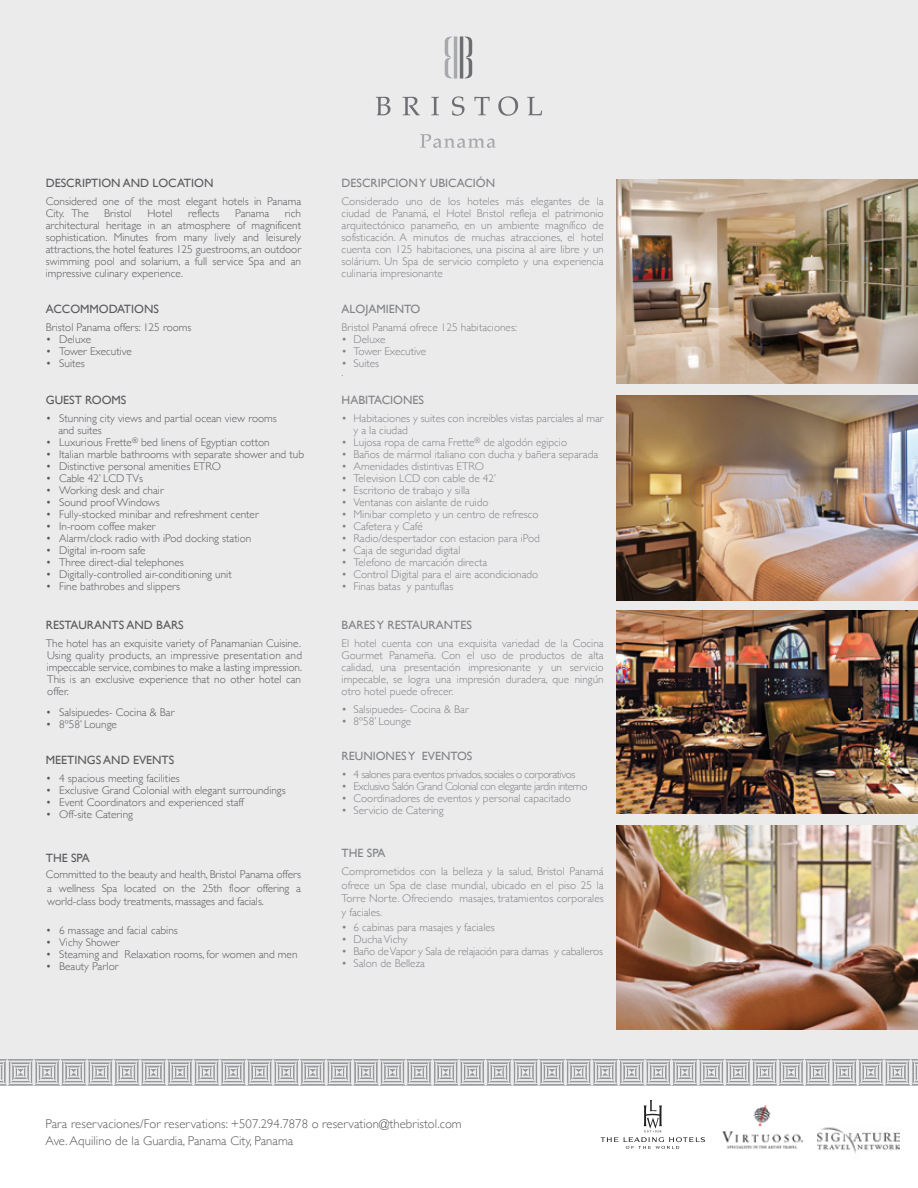
<style>
.page{position:relative;width:918px;height:1188px;background:#ebebec}
.page>*{position:absolute;margin:0;border:0;box-sizing:border-box;transform-origin:0 0}
.t1{font:300 12.75px/17px "Gill Sans";letter-spacing:.005em;color:#58595b}
.t2{font:12px "Gill Sans";color:#58595b}
.t3{font:12px "Gill Sans";color:#808285}
.t4{font:300 11.25px/12px "Gill Sans";color:#58595b;text-align:justify}
.t5{font:300 11.25px/12px "Gill Sans";color:#808285;text-align:justify}
.t6{font:300 11.25px "Gill Sans";letter-spacing:-.04em;color:#808285}
.t7{font:300 11.25px "Gill Sans";letter-spacing:-.02em;color:#808285}
</style>
<div class="page">
<div style="left:0;top:1072px;width:918px;height:116px;background:#fff"></div>
<svg style="left:420px;top:134px;width:76px;height:14px"></svg>
<svg style="left:445px;top:36px;width:27px;height:43px"></svg>
<svg style="left:376px;top:96px;width:166px;height:20px"></svg>
<svg style="left:0;top:1059px;width:918px;height:27px"></svg>
<img style="left:617px;top:611px;width:301px;height:203px">
<img style="left:617px;top:826px;width:301px;height:203px">
<img style="left:617px;top:180px;width:301px;height:203px">
<svg style="left:601px;top:1100px;width:104px;height:49px"></svg>
<img style="left:817px;top:1127px;width:83px;height:26px">
<img style="left:722px;top:1105px;width:81px;height:44px">
<img style="left:617px;top:395px;width:301px;height:205px">
<p class="t2" style="left:46px;top:176px;width:169px">DESCRIPTION AND LOCATION</p>
<p class="t4" style="left:46px;top:195px;width:257px">Considered one of the most elegant hotels in Panama<br>City. The</p>
<p class="t4" style="left:104px;top:207px;width:29px">Bristol</p>
<p class="t4" style="left:148px;top:207px;width:27px">Hotel</p>
<p class="t4" style="left:188px;top:207px;width:33px">reflects</p>
<p class="t4" style="left:235px;top:207px;width:36px">Panama</p>
<p class="t4" style="left:46px;top:207px;width:257px;text-indent:239px">rich architectural heritage in an atmosphere of magnificent sophistication. Minutes from many lively and leisurely attractions, the hotel features 125 guestrooms, an outdoor swimming pool and solarium, a full service Spa and an impressive culinary experience.</p>
<p class="t2" style="left:46px;top:302px;width:115px">ACCOMMODATIONS</p>
<p class="t4" style="left:46px;top:321px;width:147px">Bristol Panama offers: 125 rooms</p>
<p class="t4" style="left:46px;top:333px;width:47px">• Deluxe</p>
<p class="t4" style="left:46px;top:345px;width:88px">• Tower Executive</p>
<p class="t4" style="left:46px;top:357px;width:41px">• Suites</p>
<p class="t2" style="left:46px;top:393px;width:82px">GUEST ROOMS</p>
<p class="t4" style="left:58px;top:412px;width:220px;text-indent:-13px">• Stunning city views and partial ocean view rooms and suites</p>
<p class="t4" style="left:46px;top:436px;width:225px">• Luxurious Frette<sup>®</sup> bed linens of Egyptian cotton</p>
<p class="t4" style="left:46px;top:448px;width:260px">• Italian marble bathrooms with separate shower and tub</p>
<p class="t4" style="left:46px;top:460px;width:177px">• Distinctive personal amenities ETRO</p>
<p class="t4" style="left:46px;top:472px;width:99px">• Cable 42’ LCD TVs</p>
<p class="t4" style="left:46px;top:484px;width:119px">• Working desk and chair</p>
<p class="t4" style="left:46px;top:496px;width:115px">• Sound proof Windows</p>
<p class="t4" style="left:46px;top:508px;width:214px">• Fully-stocked minibar and refreshment center</p>
<p class="t4" style="left:46px;top:520px;width:111px">• In-room coffee maker</p>
<p class="t4" style="left:46px;top:532px;width:207px">• Alarm/clock radio with iPod docking station</p>
<p class="t4" style="left:46px;top:544px;width:101px">• Digital in-room safe</p>
<p class="t4" style="left:46px;top:556px;width:140px">• Three direct-dial telephones</p>
<p class="t4" style="left:46px;top:568px;width:187px">• Digitally-controlled air-conditioning unit</p>
<p class="t4" style="left:46px;top:580px;width:136px">• Fine bathrobes and slippers</p>
<p class="t2" style="left:46px;top:618px;width:139px">RESTAURANTS AND BARS</p>
<p class="t4" style="left:46px;top:637px;width:258px">The hotel has an exquisite variety of Panamanian Cuisine.<br>Using quality products, an impressive presentation and impeccable service, combines to make a lasting impression.<br>This is an exclusive experience that no other hotel can offer.</p>
<p class="t4" style="left:46px;top:706px;width:130px">• Salsipuedes- Cocina &amp; Bar</p>
<p class="t4" style="left:46px;top:718px;width:73px">• 8º58’ Lounge</p>
<p class="t2" style="left:46px;top:753px;width:130px">MEETINGS AND EVENTS</p>
<p class="t4" style="left:46px;top:772px;width:136px">• 4 spacious meeting facilities</p>
<p class="t4" style="left:46px;top:784px;width:241px">• Exclusive Grand Colonial with elegant surroundings</p>
<p class="t4" style="left:46px;top:796px;width:200px">• Event Coordinators and experienced staff</p>
<p class="t4" style="left:46px;top:808px;width:89px">• Off-site Catering</p>
<p class="t2" style="left:46px;top:851px;width:45px">THE SPA</p>
<p class="t4" style="left:46px;top:867px;width:257px;line-height:13.5px">Committed to the beauty and health, Bristol Panama offers a wellness Spa located on the 25th floor offering a world-class body treatments, massages and facials.</p>
<p class="t4" style="left:46px;top:924px;width:134px">• 6 massage and facial cabins</p>
<p class="t4" style="left:46px;top:936px;width:75px">• Vichy Shower</p>
<p class="t4" style="left:46px;top:948px;width:253px">• Steaming and Relaxation rooms, for women and men</p>
<p class="t4" style="left:46px;top:960px;width:74px">• Beauty Parlor</p>
<p class="t3" style="left:342px;top:176px;width:155px">DESCRIPCION Y UBICACIÓN</p>
<p class="t5" style="left:342px;top:195px;width:264px">Considerado uno de los hoteles más elegantes de la ciudad de Panamá, el Hotel Bristol refleja el patrimonio arquitectónico panameño, en un ambiente magnífico de sofisticación. A minutos de muchas atracciones, el hotel cuenta con 125 habitaciones, una piscina al aire libre y un solárium. Un Spa de servicio completo y una experiencia culinaria impresionante</p>
<p class="t3" style="left:342px;top:302px;width:80px">ALOJAMIENTO</p>
<p class="t5" style="left:342px;top:321px;width:177px">Bristol Panamá ofrece 125 habitaciones:</p>
<p class="t5" style="left:342px;top:333px;width:45px">• Deluxe</p>
<p class="t5" style="left:342px;top:345px;width:86px">• Tower Executive</p>
<p class="t5" style="left:342px;top:358px;width:39px;line-height:9px">• Suites .</p>
<p class="t3" style="left:342px;top:393px;width:84px">HABITACIONES</p>
<p class="t5" style="left:354px;top:412px;width:252px;text-indent:-12px">• Habitaciones y suites con increibles vistas parciales al mar y a la ciudad</p>
<p class="t5" style="left:342px;top:436px;width:227px">• Lujosa ropa de cama Frette<sup>®</sup> de algodón egipcio</p>
<p class="t5" style="left:342px;top:448px;width:258px">• Baños de mármol italiano con ducha y bañera separada</p>
<p class="t5" style="left:342px;top:460px;width:144px">• Amenidades distintivas ETRO</p>
<p class="t5" style="left:342px;top:472px;width:156px">• Television LCD con cable de 42’</p>
<p class="t5" style="left:342px;top:484px;width:130px">• Escritorio de trabajo y silla</p>
<p class="t5" style="left:342px;top:496px;width:148px">• Ventanas con aislante de ruido</p>
<p class="t5" style="left:342px;top:508px;width:199px">• Minibar completo y un centro de refresco</p>
<p class="t5" style="left:342px;top:520px;width:83px">• Cafetera y Café</p>
<p class="t5" style="left:342px;top:532px;width:200px">• Radio/despertador con estacion para iPod</p>
<p class="t5" style="left:342px;top:544px;width:120px">• Caja de seguridad digital</p>
<p class="t5" style="left:342px;top:556px;width:147px">• Telefono de marcación directa</p>
<p class="t5" style="left:342px;top:568px;width:198px">• Control Digital para el aire acondicionado</p>
<p class="t5" style="left:342px;top:580px;width:113px">• Finas batas y pantuflas</p>
<p class="t3" style="left:342px;top:618px;width:132px">BARES Y RESTAURANTES</p>
<p class="t5" style="left:342px;top:637px;width:264px">El hotel cuenta con una exquisita variedad de la Cocina Gourmet Panameña. Con el uso de productos de alta calidad, una presentación impresionante y un servicio impecable, se logra una impresión duradera, que ningún otro hotel puede ofrecer.</p>
<p class="t5" style="left:342px;top:703px;width:129px">• Salsipuedes- Cocina &amp; Bar</p>
<p class="t5" style="left:342px;top:715px;width:71px">• 8º58’ Lounge</p>
<p class="t3" style="left:342px;top:749px;width:132px">REUNIONES Y EVENTOS</p>
<p class="t6" style="left:342px;top:765px;width:235px">• 4 salones para eventos privados, sociales o corporativos</p>
<p class="t6" style="left:342px;top:777px;width:247px">• Exclusivo Salón Grand Colonial con elegante jardin interno</p>
<p class="t5" style="left:342px;top:792px;width:231px">• Coordinadores de eventos y personal capacitado</p>
<p class="t5" style="left:342px;top:804px;width:103px">• Servicio de Catering</p>
<p class="t3" style="left:342px;top:846px;width:45px">THE SPA</p>
<p class="t5" style="left:342px;top:864px;width:264px;line-height:13.5px">Comprometidos con la belleza y la salud, Bristol Panamá ofrece un Spa de clase mundial, ubicado en el piso 25 la Torre Norte. Ofreciendo masajes, tratamientos corporales y faciales.</p>
<p class="t5" style="left:342px;top:921px;width:155px">• 6 cabinas para masajes y faciales</p>
<p class="t5" style="left:342px;top:933px;width:67px">• Ducha Vichy</p>
<p class="t7" style="left:342px;top:942px;width:263px">• Baño de Vapor y Sala de relajación para damas y caballeros</p>
<p class="t5" style="left:342px;top:957px;width:85px">• Salon de Belleza</p>
<p class="t1" style="left:46px;top:1115px;width:418px">Para reservaciones/For reservations: +507.294.7878 o reservation@thebristol.com<br>Ave. Aquilino de la Guardia, Panama City, Panama</p>
</div>
